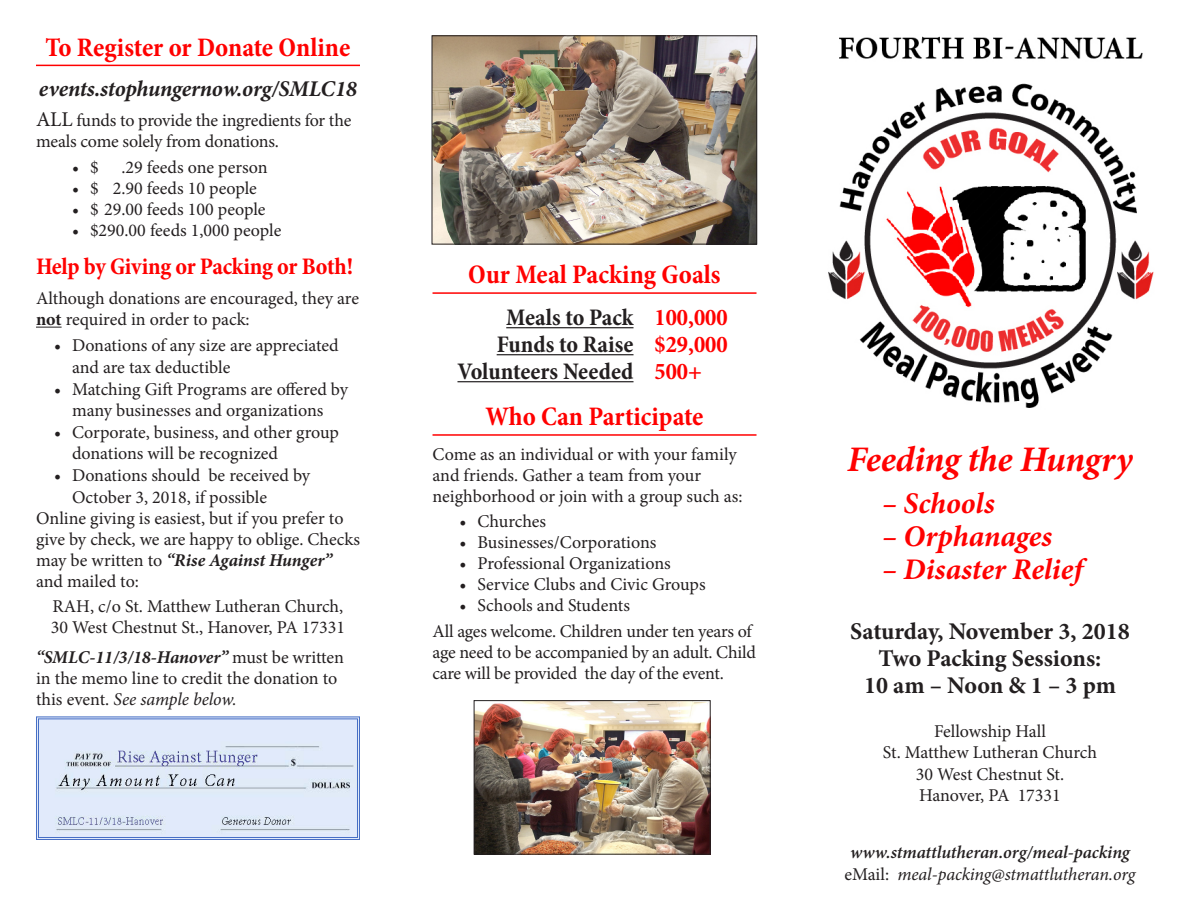
<style>
.page{position:relative;width:1188px;height:918px;background:#fff}
.page>*{position:absolute;margin:0;border:0;box-sizing:border-box;transform-origin:0 0}
.t1{font:italic 700 36px "Minion Pro";letter-spacing:-.01em;color:#ff0101}
.t2{font:italic 700 30px "Minion Pro";color:#ff0101}
.Heading{font:700 condensed 27px "Minion Pro";color:#f00}
.t3{font:700 24px "Minion Pro";letter-spacing:-.005em;color:#231f20}
.Heading-2{font:700 condensed 24px "Minion Pro";color:#231f20}
.Heading-3{font:700 condensed 24px "Minion Pro";letter-spacing:-.015em;color:#f00}
.Body_Copy{font:700 condensed 24px "Minion Pro";color:#231f20}
.t4{font:italic 700 22.5px "Minion Pro";letter-spacing:-.015em;color:#231f20}
.Body_Copy-2{font:18px/21px "Minion Pro";letter-spacing:-.005em;color:#231f20}
.t5{font:italic 18px "Minion Pro";letter-spacing:-.01em;color:#231f20}
.t6{font:italic 600 18px "Minion Pro";letter-spacing:-.005em;color:#231f20}
.s1{font-size:21px}
.s2{font-weight:700}
.s3{font-weight:700;font-style:italic}
.s4{font-style:italic}
.s5{color:#ff0100}
.s6{color:#f00}
.s7{font-style:normal}
</style>
<div class="page">
<img style="left:828px;top:36px;width:326px;height:372px">
<hr style="left:433px;top:292px;width:324px;height:2px;background:#f00">
<hr style="left:506px;top:327px;width:128px;height:1px;background:#231f20">
<hr style="left:497px;top:354px;width:137px;height:1px;background:#231f20">
<hr style="left:457px;top:381px;width:177px;height:1px;background:#231f20">
<hr style="left:433px;top:434px;width:324px;height:2px;background:#f00">
<hr style="left:36px;top:65px;width:324px;height:1px;background:#f00">
<svg style="left:36px;top:327px;width:26px;height:1px"></svg>
<img style="left:434px;top:37px;width:321px;height:205px">
<div style="left:432px;top:35px;width:325px;height:209px;border:1px solid #231f20"></div>
<img style="left:476px;top:702px;width:233px;height:151px">
<div style="left:474px;top:700px;width:237px;height:155px;border:1px solid #231f20"></div>
<svg style="left:36px;top:716px;width:324px;height:124px;background:#d5dff0"></svg>
<div style="left:38px;top:718px;width:320px;height:120px;border:1px solid #476fc5"></div>
<p class="Heading" style="left:46px;top:28px;width:306px">To Register or Donate Online</p>
<p class="t4" style="left:39px;top:73px;width:320px">events.stophungernow.org/SMLC18</p>
<p class="Body_Copy-2" style="left:36px;top:110px;width:317px"><span class="s1">ALL</span> funds to provide the ingredients for the meals come solely from donations.</p>
<p class="Body_Copy-2" style="left:72px;top:156px;width:28px">• $</p>
<p class="Body_Copy-2" style="left:122px;top:156px;width:148px">.29 feeds one person</p>
<p class="Body_Copy-2" style="left:72px;top:177px;width:186px">• $ 2.90 feeds 10 people</p>
<p class="Body_Copy-2" style="left:72px;top:198px;width:195px">• $ 29.00 feeds 100 people</p>
<p class="Body_Copy-2" style="left:72px;top:219px;width:211px">• $290.00 feeds 1,000 people</p>
<p class="Heading-3" style="left:36px;top:250px;width:319px">Help by Giving or Packing or Both!</p>
<p class="Body_Copy-2" style="left:36px;top:288px;width:325px">Although donations are encouraged, they are <span class="s2">not</span> required in order to pack:</p>
<p class="Body_Copy-2" style="left:72px;top:335px;width:268px;line-height:21.6px;text-indent:-18px">• Donations of any size are appreciated and are tax deductible</p>
<p class="Body_Copy-2" style="left:54px;top:378px;width:296px;line-height:21.6px;text-align:center">• Matching Gift Programs are offered by many businesses and organizations</p>
<p class="Body_Copy-2" style="left:72px;top:421px;width:268px;line-height:21.6px;text-indent:-18px">• Corporate, business, and other group donations will be recognized</p>
<p class="Body_Copy-2" style="left:72px;top:465px;width:240px;line-height:21.6px;text-indent:-18px">• Donations should be received by<br>October 3, 2018, if possible</p>
<p class="Body_Copy-2" style="left:36px;top:507px;width:325px">Online giving is easiest, but if you prefer to give by check, we are happy to oblige. Checks may be written to <span class="s3">“Rise Against Hunger” </span>and mailed to:</p>
<p class="Body_Copy-2" style="left:51px;top:596px;width:296px">RAH, c/o St. Matthew Lutheran Church,<br>30 West Chestnut St., Hanover, PA 17331</p>
<p class="Body_Copy-2" style="left:36px;top:647px;width:309px"><span class="s3">“SMLC-11/3/18-Hanover”</span> must be written in the memo line to credit the donation to this event. <span class="s4">See sample below.</span></p>
<p class="Heading" style="left:468px;top:256px;width:254px">Our Meal Packing Goals</p>
<p class="Heading-2" style="left:506px;top:301px;width:223px">Meals to Pack <span class="s5">100,000</span></p>
<p class="Heading-2" style="left:497px;top:328px;width:232px">Funds to Raise <span class="s6">$29,000</span></p>
<p class="Body_Copy" style="left:457px;top:355px;width:246px">Volunteers Needed <span class="s5">500+</span></p>
<p class="Heading" style="left:486px;top:398px;width:219px">Who Can Participate</p>
<p class="Body_Copy-2" style="left:433px;top:444px;width:311px">Come as an individual or with your family and friends. Gather a team from your neighborhood or join with a group such as:</p>
<p class="Body_Copy-2" style="left:460px;top:511px;width:88px">• Churches</p>
<p class="Body_Copy-2" style="left:460px;top:532px;width:198px">• Businesses/Corporations</p>
<p class="Body_Copy-2" style="left:460px;top:553px;width:213px">• Professional Organizations</p>
<p class="Body_Copy-2" style="left:460px;top:574px;width:248px">• Service Clubs and Civic Groups</p>
<p class="Body_Copy-2" style="left:460px;top:595px;width:172px">• Schools and Students</p>
<p class="Body_Copy-2" style="left:433px;top:621px;width:325px">All ages welcome. Children under ten years of age need to be accompanied by an adult. Child care will be provided the day of the event.</p>
<p class="t1" style="left:847px;top:434px;width:287px">Feeding the Hungry</p>
<p class="t2" style="left:882px;top:482px;width:114px">– Schools</p>
<p class="t2" style="left:882px;top:515px;width:172px">– Orphanages</p>
<p class="t2" style="left:882px;top:548px;width:202px">– Disaster Relief</p>
<p class="t3" style="left:850px;top:615px;width:281px">Saturday, November 3, 2018</p>
<p class="t3" style="left:879px;top:642px;width:224px">Two Packing Sessions:</p>
<p class="t3" style="left:864px;top:669px;width:253px">10 am – Noon &amp; 1 – 3 pm</p>
<p class="Body_Copy-2" style="left:934px;top:720px;width:113px">Fellowship Hall</p>
<p class="Body_Copy-2" style="left:883px;top:742px;width:216px">St. Matthew Lutheran Church</p>
<p class="Body_Copy-2" style="left:916px;top:764px;width:150px">30 West Chestnut St.</p>
<p class="Body_Copy-2" style="left:919px;top:785px;width:143px">Hanover, PA 17331</p>
<p class="t6" style="left:850px;top:840px;width:281px">www.stmattlutheran.org/meal-packing</p>
<p class="t5" style="left:845px;top:862px;width:292px"><span class="s7">eMail:</span> meal-packing@stmattlutheran.org</p>
</div>
